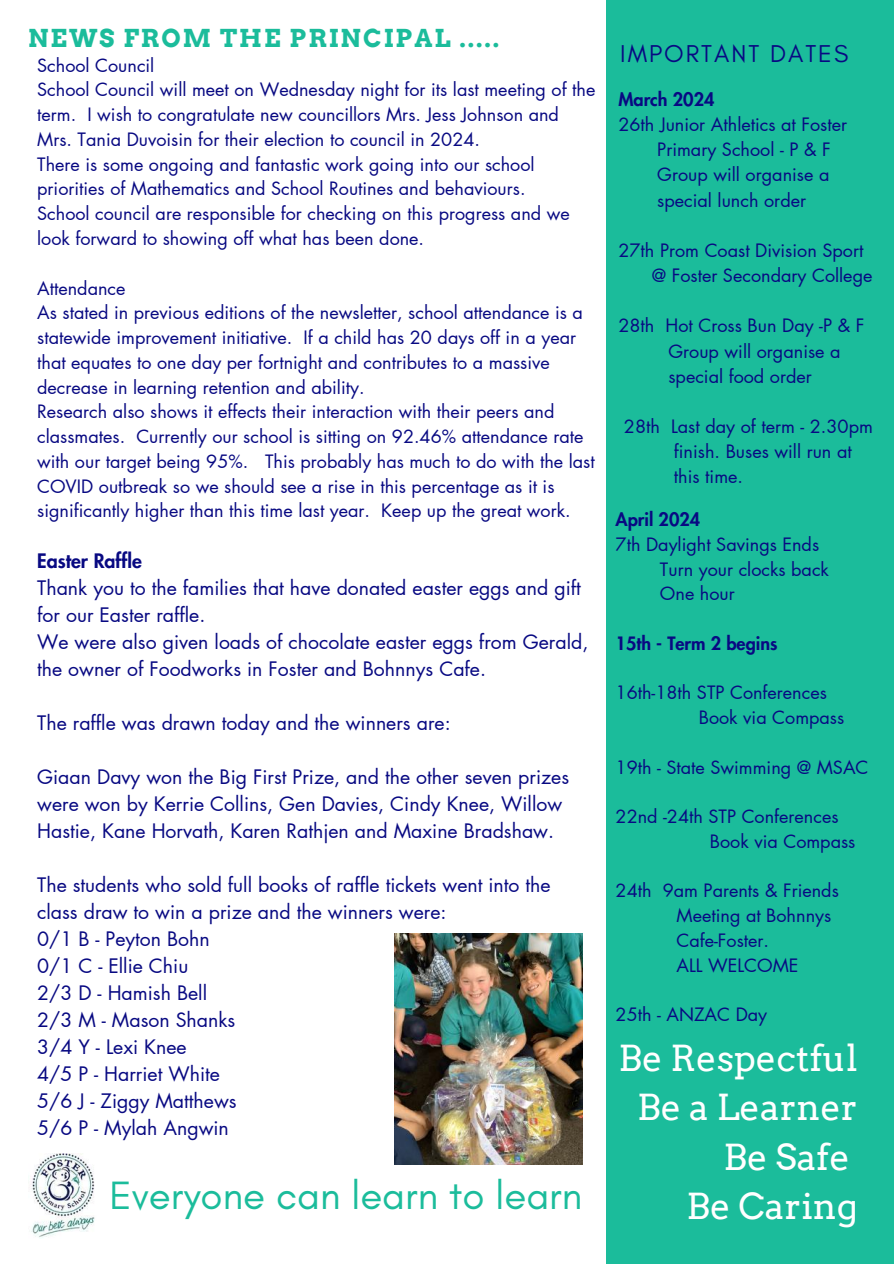
<style>
.page{position:relative;width:894px;height:1264px;background:#fff}
.page>*{position:absolute;margin:0;border:0;box-sizing:border-box;transform-origin:0 0}
.t1{font:40.2px "Glacial Indifference";color:#1bbc9b}
.t2{font:35.85px/49.5px "Arvo";color:#fff;text-align:right}
.t3{font:700 24.75px "Arvo";letter-spacing:.08em;color:#1bbc9b}
.t4{font:24.75px "Glacial Indifference";letter-spacing:.08em;color:#080982}
.t5{font:19.5px/27px "Futura LT Pro";color:#080982}
.t6{font:800 19.5px "Futura LT Pro";color:#080982}
.t7{font:18px/24.8px "Futura LT Pro";color:#080982}
.t8{font:800 18px "Futura LT Pro";color:#080982}
</style>
<div class="page">
<div style="left:606px;top:0;width:287px;height:1263px;background:#1bbc9b"></div>
<img style="left:31px;top:1153px;width:64px;height:85px">
<img style="left:394px;top:933px;width:188px;height:231px">
<h3 class="t3" style="left:28px;top:24px;width:472px">NEWS FROM THE PRINCIPAL .....</h3>
<p class="t7" style="left:37px;top:53px;width:559px">School Council<br>School Council will meet on Wednesday night for its last meeting of the term. I wish to congratulate new councillors Mrs. Jess Johnson and Mrs. Tania Duvoisin for their election to council in 2024.<br>There is some ongoing and fantastic work going into our school priorities of Mathematics and School Routines and behaviours.<br>School council are responsible for checking on this progress and we look forward to showing off what has been done.</p>
<p class="t7" style="left:37px;top:276px;width:559px">Attendance<br>As stated in previous editions of the newsletter, school attendance is a statewide improvement initiative. If a child has 20 days off in a year that equates to one day per fortnight and contributes to a massive decrease in learning retention and ability.<br>Research also shows it effects their interaction with their peers and classmates. Currently our school is sitting on 92.46% attendance rate with our target being 95%. This probably has much to do with the last COVID outbreak so we should see a rise in this percentage as it is significantly higher than this time last year. Keep up the great work.</p>
<p class="t6" style="left:37px;top:552px;width:106px">Easter Raffle</p>
<p class="t5" style="left:37px;top:575px;width:552px">Thank you to the families that have donated easter eggs and gift for our Easter raffle.<br>We were also given loads of chocolate easter eggs from Gerald, the owner of Foodworks in Foster and Bohnnys Cafe.</p>
<p class="t5" style="left:37px;top:710px;width:415px">The raffle was drawn today and the winners are:</p>
<p class="t5" style="left:37px;top:764px;width:533px">Giaan Davy won the Big First Prize, and the other seven prizes were won by Kerrie Collins, Gen Davies, Cindy Knee, Willow<br>Hastie, Kane Horvath, Karen Rathjen and Maxine Bradshaw.</p>
<p class="t5" style="left:37px;top:872px;width:515px">The students who sold full books of raffle tickets went into the class draw to win a prize and the winners were:<br>0/1 B - Peyton Bohn<br>0/1 C - Ellie Chiu<br>2/3 D - Hamish Bell<br>2/3 M - Mason Shanks<br>3/4 Y - Lexi Knee<br>4/5 P - Harriet White<br>5/6 J - Ziggy Matthews<br>5/6 P - Mylah Angwin</p>
<h1 class="t1" style="left:109px;top:1171px;width:474px">Everyone can learn to learn</h1>
<h3 class="t4" style="left:620px;top:38px;width:229px">IMPORTANT DATES</h3>
<p class="t8" style="left:618px;top:91px;width:98px">March 2024</p>
<p class="t7" style="left:657px;top:112px;width:191px;line-height:25.2px;text-indent:-39px">26th Junior Athletics at Foster<br>Primary School - P &amp; F<br>Group will organise a special lunch order</p>
<p class="t7" style="left:651px;top:238px;width:222px;line-height:25.2px;text-indent:-33px">27th Prom Coast Division Sport @ Foster Secondary College</p>
<p class="t7" style="left:668px;top:314px;width:197px;line-height:25.2px;text-indent:-50px">28th Hot Cross Bun Day -P &amp; F<br>Group will organise a special food order</p>
<p class="t7" style="left:673px;top:414px;width:200px;line-height:25.2px;text-indent:-50px">28th Last day of term - 2.30pm finish. Buses will run at this time.</p>
<p class="t8" style="left:615px;top:511px;width:86px">April 2024</p>
<p class="t7" style="left:659px;top:532px;width:170px;text-indent:-44px">7th Daylight Savings Ends<br>Turn your clocks back<br>One hour</p>
<p class="t8" style="left:615px;top:635px;width:163px">15th - Term 2 begins</p>
<p class="t7" style="left:698px;top:681px;width:147px;text-indent:-83px">16th-18th STP Conferences<br>Book via Compass</p>
<p class="t7" style="left:615px;top:755px;width:254px">19th - State Swimming @ MSAC</p>
<p class="t7" style="left:709px;top:805px;width:147px;text-indent:-94px">22nd -24th STP Conferences<br>Book via Compass</p>
<p class="t7" style="left:676px;top:879px;width:164px;text-indent:-61px">24th 9am Parents &amp; Friends<br>Meeting at Bohnnys<br>Cafe-Foster.<br>ALL WELCOME</p>
<p class="t7" style="left:615px;top:1003px;width:153px">25th - ANZAC Day</p>
<h2 class="t2" style="left:618px;top:1033px;width:241px">Be Respectful<br>Be a Learner<br>Be Safe<br>Be Caring</h2>
</div>
